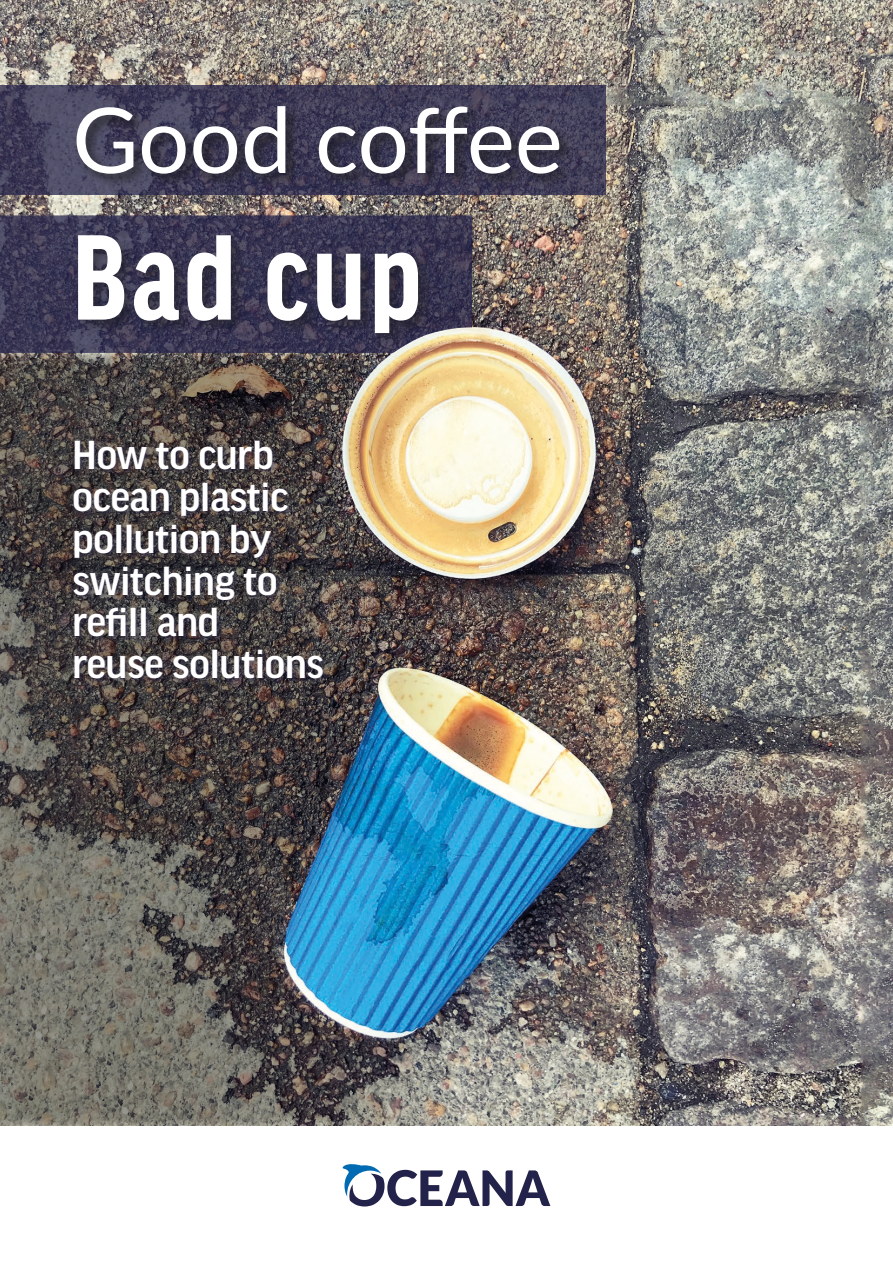
<style>
.page{position:relative;width:893px;height:1263px;background:#fff}
.page>*{position:absolute;margin:0;border:0;box-sizing:border-box;transform-origin:0 0}
.t1{font:700 condensed 129px "Good Headline Pro";letter-spacing:.03em;color:#fff}
.t2{font:90.75px "Lato";letter-spacing:-.005em;color:#fff}
.t3{font:500 43.2px/41.7px "Good Headline Pro";letter-spacing:-.015em;color:#fff}
</style>
<div class="page">
<img style="left:0;top:0;width:893px;height:1126px">
<img style="left:0;top:353px;width:463px;height:773px">
<svg style="left:342px;top:1164px;width:208px;height:42px"></svg>
<div style="left:72px;top:439px;width:257px;height:246px;background:#23224a;opacity:.51"></div>
<svg style="left:0;top:215px;width:472px;height:138px;background:#433f58"></svg>
<div style="left:76px;top:233px;width:358px;height:116px;background:#1d1d1b;opacity:.44"></div>
<svg style="left:0;top:85px;width:606px;height:110px;background:#423f5a"></svg>
<div style="left:74px;top:103px;width:501px;height:86px;background:#1d1d1b;opacity:.69"></div>
<h2 class="t2" style="left:72px;top:75px;width:492px">Good coffee</h2>
<h1 class="t1" style="left:72px;top:217px;width:351px">Bad cup</h1>
<p class="t3" style="left:72px;top:435px;width:253px">How to curb ocean plastic pollution by switching to refill and<br>reuse solutions</p>
</div>
